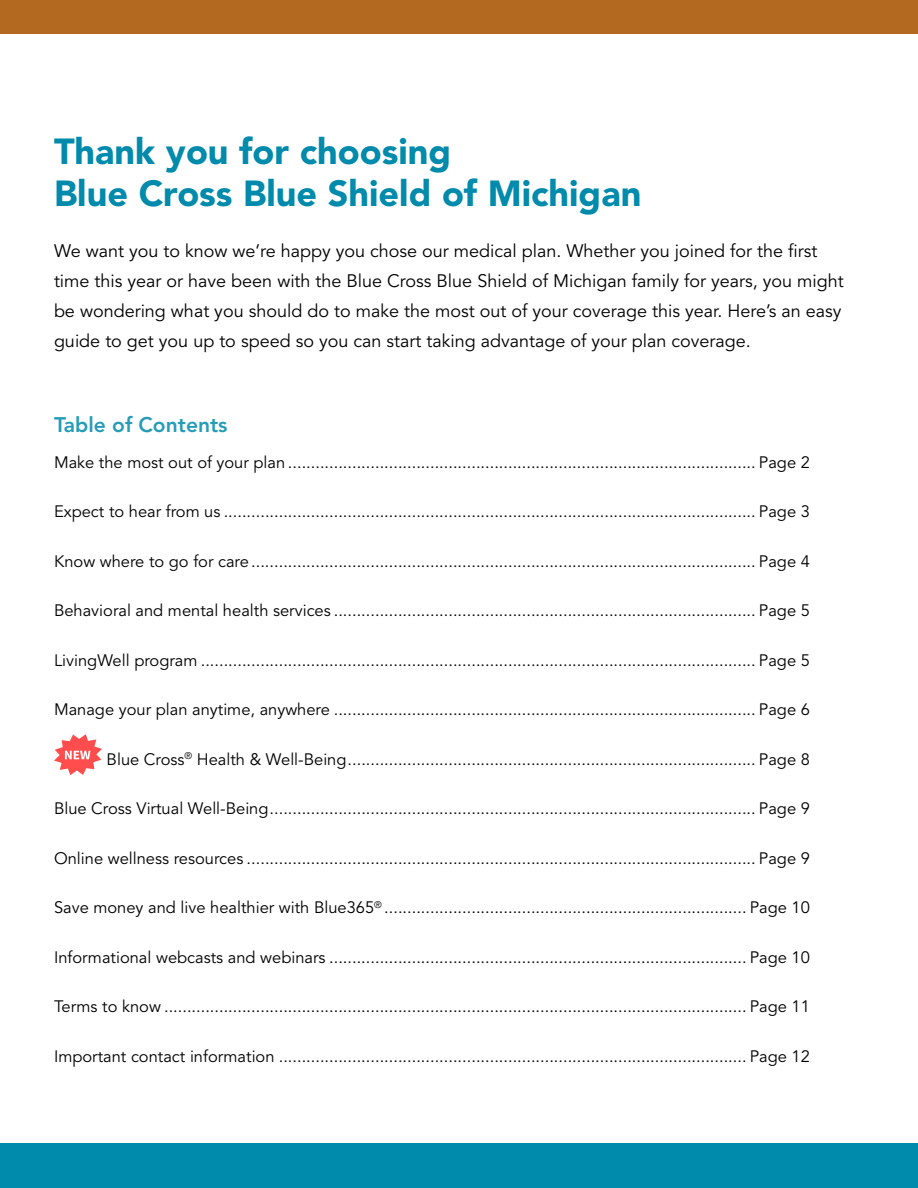
<style>
.page{position:relative;width:918px;height:1188px;background:#fff}
.page>*{position:absolute;margin:0;border:0;box-sizing:border-box;transform-origin:0 0}
.t1{font:900 36px/42px "Avenir LT Std";color:#008aab}
.t2{font:800 21px "Avenir LT Std";color:#269cb8}
.t3{font:18px/30px "Avenir LT Std";color:#000}
.t4{font:16.5px "Avenir LT Std";color:#000}
</style>
<div class="page">
<div style="left:0;top:0;width:918px;height:34px;background:#b36a20"></div>
<div style="left:0;top:1144px;width:918px;height:44px;background:#008aab"></div>
<svg style="left:54px;top:734px;width:48px;height:41px"></svg>
<h1 class="t1" style="left:54px;top:131px;width:589px">Thank you for choosing<br>Blue Cross Blue Shield of Michigan</h1>
<p class="t3" style="left:54px;top:236px;width:791px">We want you to know we’re happy you chose our medical plan. Whether you joined for the first time this year or have been with the Blue Cross Blue Shield of Michigan family for years, you might be wondering what you should do to make the most out of your coverage this year. Here’s an easy guide to get you up to speed so you can start taking advantage of your plan coverage.</p>
<p class="t2" style="left:54px;top:412px;width:175px">Table of Contents</p>
<p class="t4" style="left:54px;top:452px;width:757px">Make the most out of your plan ...................................................................................................... Page 2</p>
<p class="t4" style="left:54px;top:502px;width:757px">Expect to hear from us .................................................................................................................... Page 3</p>
<p class="t4" style="left:54px;top:551px;width:757px">Know where to go for care.............................................................................................................. Page 4</p>
<p class="t4" style="left:54px;top:601px;width:757px">Behavioral and mental health services ............................................................................................ Page 5</p>
<p class="t4" style="left:54px;top:650px;width:757px">LivingWell program ......................................................................................................................... Page 5</p>
<p class="t4" style="left:54px;top:700px;width:757px">Manage your plan anytime, anywhere ............................................................................................ Page 6</p>
<p class="t4" style="left:107px;top:749px;width:705px">Blue Cross<sup>®</sup> Health &amp; Well-Being......................................................................................... Page 8</p>
<p class="t4" style="left:54px;top:799px;width:757px">Blue Cross Virtual Well-Being.......................................................................................................... Page 9</p>
<p class="t4" style="left:54px;top:848px;width:757px">Online wellness resources ............................................................................................................... Page 9</p>
<p class="t4" style="left:54px;top:898px;width:757px">Save money and live healthier with Blue365<sup>®</sup> ............................................................................... Page 10</p>
<p class="t4" style="left:54px;top:947px;width:757px">Informational webcasts and webinars ........................................................................................... Page 10</p>
<p class="t4" style="left:54px;top:997px;width:757px">Terms to know ............................................................................................................................... Page 11</p>
<p class="t4" style="left:54px;top:1046px;width:757px">Important contact information ...................................................................................................... Page 12</p>
</div>
